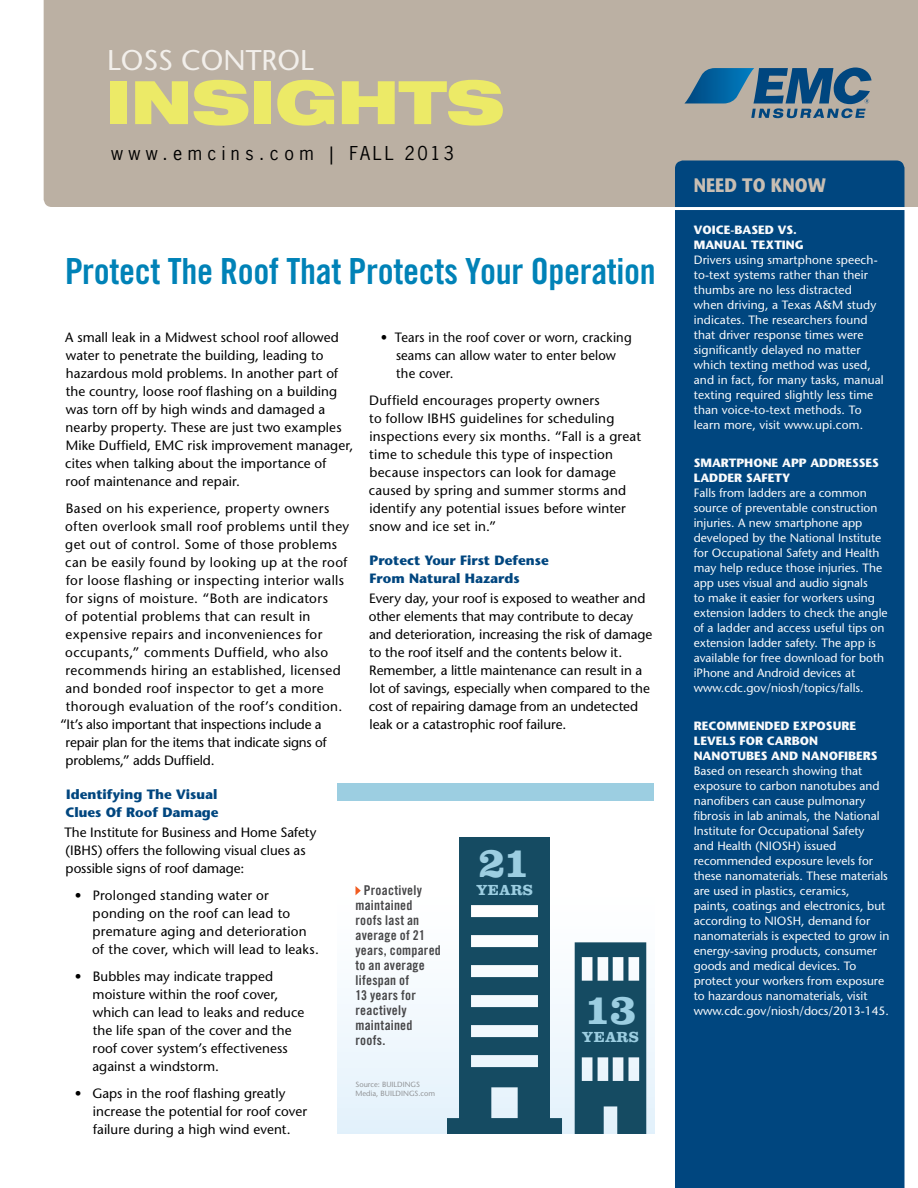
<style>
.page{position:relative;width:918px;height:1188px;background:#fff}
.page>*{position:absolute;margin:0;border:0;box-sizing:border-box;transform-origin:0 0}
.t1{font:900 expanded 60px "Helvetica Neue LT Std";color:#ecea67}
.t2{font:700 43.5px "Clarendon BT";color:#9ccee1}
.t3{font:36px "Trade Gothic Bold Cond Twenty";letter-spacing:-.01em;color:#0082b7}
.t4{font:500 28.5px "Stone Sans Std";color:#f2efeb}
.t5{font:700 19.5px "Stone Sans Std";color:#c8beb3;scale:.85 1}
.t6{font:18px "News Gothic Std";letter-spacing:.3em;color:#000}
.t7{font:700 15px "Clarendon BT";letter-spacing:.015em;color:#9ccee1}
.t8{font:500 13.5px/18px "Stone Sans Std";letter-spacing:.01em;color:#000}
.t9{font:500 13.5px "Stone Sans Std";letter-spacing:.03em;color:#000}
.t10{font:13.5px/15px "Trade Gothic LT Std Bd Cn 20";letter-spacing:.015em;color:#474749}
.t11{font:500 13.5px "Stone Sans Std";letter-spacing:-.015em;color:#000}
.t12{font:700 13.5px/17.7px "Stone Sans Std";color:#00467f}
.t13{font:500 13.5px/18px "Stone Sans Std";letter-spacing:.01em;color:#000;scale:.96 1}
.t14{font:500 13.5px "Stone Sans Std";letter-spacing:-.01em;color:#000}
.t15{font:500 12px/15px "Stone Sans Std";color:#fff}
.t16{font:700 12px/15px "Stone Sans Std";color:#fff}
.t17{font:500 7.5px/9px "Stone Sans Std";color:#939598}
</style>
<div class="page">
<div style="left:44px;top:0;width:874px;height:207px;background:#bbb0a3"></div>
<div style="left:675px;top:160px;width:229px;height:1028px;background:#00467f"></div>
<hr style="left:44px;top:207px;width:874px;height:3px;background:#fff">
<svg style="left:684px;top:68px;width:188px;height:50px;background:#597d96"></svg>
<div style="left:338px;top:801px;width:316px;height:333px;background:linear-gradient(to bottom,#fff,#e3f1fa)"></div>
<svg style="left:447px;top:837px;width:115px;height:297px"></svg>
<svg style="left:356px;top:886px;width:5px;height:9px"></svg>
<svg style="left:575px;top:942px;width:71px;height:192px;background:#3b697d"></svg>
<div style="left:338px;top:783px;width:316px;height:18px;background:#9ccee1"></div>
<h3 class="t4" style="left:107px;top:44px;width:208px">LOSS CONTROL</h3>
<h1 class="t1" style="left:105px;top:63px;width:400px">INSIGHTS</h1>
<h3 class="t6" style="left:111px;top:141px;width:262px">www.emcins.com | Fall</h3>
<h3 class="t6" style="left:404px;top:141px;width:51px">2013</h3>
<h3 class="t3" style="left:65px;top:249px;width:592px">Protect The Roof That Protects Your Operation</h3>
<p class="t8" style="left:65px;top:328px;width:290px">A small leak in a Midwest school roof allowed water to penetrate the building, leading to hazardous mold problems. In another part of the country, loose roof flashing on a building was torn off by high winds and damaged a nearby property. These are just two examples Mike Duffield, EMC risk improvement manager, cites when talking about the importance of roof maintenance and repair.</p>
<p class="t9" style="left:66px;top:500px;width:265px">Based on his experience, property owners</p>
<p class="t8" style="left:65px;top:517px;width:285px">often overlook small roof problems until they</p>
<p class="t9" style="left:65px;top:536px;width:273px">get out of control. Some of those problems</p>
<p class="t9" style="left:65px;top:554px;width:284px">can be easily found by looking up at the roof</p>
<p class="t8" style="left:66px;top:571px;width:279px">for loose flashing or inspecting interior walls</p>
<p class="t8" style="left:66px;top:589px;width:263px">for signs of moisture. “Both are indicators</p>
<p class="t8" style="left:65px;top:607px;width:247px">of potential problems that can result in</p>
<p class="t8" style="left:65px;top:625px;width:258px">expensive repairs and inconveniences for</p>
<p class="t9" style="left:65px;top:644px;width:264px">occupants,” comments Duffield, who also</p>
<p class="t8" style="left:66px;top:661px;width:277px">recommends hiring an established, licensed</p>
<p class="t9" style="left:65px;top:680px;width:260px">and bonded roof inspector to get a more</p>
<p class="t8" style="left:66px;top:697px;width:278px">thorough evaluation of the roof’s condition.</p>
<p class="t11" style="left:60px;top:716px;width:263px">“It’s also important that inspections include a</p>
<p class="t11" style="left:66px;top:734px;width:263px">repair plan for the items that indicate signs of</p>
<p class="t14" style="left:66px;top:752px;width:150px">problems,” adds Duffield.</p>
<p class="t12" style="left:65px;top:786px;width:155px">IDENTIFYING THE VISUAL<br>CLUES OF ROOF DAMAGE</p>
<p class="t8" style="left:64px;top:823px;width:254px">The Institute for Business and Home Safety (IBHS) offers the following visual clues as possible signs of roof damage:</p>
<p class="t8" style="left:92px;top:886px;width:228px;text-indent:-17px">• Prolonged standing water or ponding on the roof can lead to premature aging and deterioration of the cover, which will lead to leaks.</p>
<p class="t8" style="left:92px;top:967px;width:213px;text-indent:-18px">• Bubbles may indicate trapped moisture within the roof cover, which can lead to leaks and reduce the life span of the cover and the roof cover system’s effectiveness against a windstorm.</p>
<p class="t8" style="left:93px;top:1084px;width:216px;text-indent:-18px">• Gaps in the roof flashing greatly increase the potential for roof cover failure during a high wind event.</p>
<p class="t13" style="left:396px;top:328px;width:247px;text-indent:-15px">• Tears in the roof cover or worn, cracking seams can allow water to enter below the cover.</p>
<p class="t8" style="left:369px;top:391px;width:274px">Duffield encourages property owners<br>to follow IBHS guidelines for scheduling inspections every six months. “Fall is a great time to schedule this type of inspection because inspectors can look for damage caused by spring and summer storms and identify any potential issues before winter snow and ice set in.”</p>
<p class="t12" style="left:370px;top:552px;width:181px">PROTECT YOUR FIRST DEFENSE<br>FROM NATURAL HAZARDS</p>
<p class="t8" style="left:369px;top:589px;width:285px">Every day, your roof is exposed to weather and other elements that may contribute to decay and deterioration, increasing the risk of damage to the roof itself and the contents below it.<br>Remember, a little maintenance can result in a lot of savings, especially when compared to the cost of repairing damage from an undetected leak or a catastrophic roof failure.</p>
<h2 class="t2" style="left:478px;top:835px;width:54px">21</h2>
<p class="t10" style="left:364px;top:883px;width:60px">Proactively</p>
<p class="t7" style="left:476px;top:880px;width:59px">YEARS</p>
<p class="t10" style="left:356px;top:898px;width:87px">maintained roofs last an average of 21 years, compared to an average lifespan of<br>13 years for reactively maintained roofs.</p>
<p class="t17" style="left:356px;top:1080px;width:81px">Source: BUILDINGS<br>Media, BUILDINGS.com</p>
<h2 class="t2" style="left:584px;top:982px;width:54px">13</h2>
<p class="t7" style="left:582px;top:1028px;width:59px">YEARS</p>
<h3 class="t5" style="left:694px;top:173px;width:157px">NEED TO KNOW</h3>
<p class="t16" style="left:694px;top:223px;width:112px">VOICE-BASED VS.<br>MANUAL TEXTING</p>
<p class="t15" style="left:694px;top:253px;width:192px">Drivers using smartphone speech&shy;to-text systems rather than their thumbs are no less distracted when driving, a Texas A&amp;M study indicates. The researchers found that driver response times were significantly delayed no matter which texting method was used, and in fact, for many tasks, manual texting required slightly less time than voice-to-text methods. To learn more, visit www.upi.com.</p>
<p class="t16" style="left:694px;top:455px;width:187px">SMARTPHONE APP ADDRESSES<br>LADDER SAFETY</p>
<p class="t15" style="left:694px;top:485px;width:195px">Falls from ladders are a common source of preventable construction injuries. A new smartphone app developed by the National Institute for Occupational Safety and Health may help reduce those injuries. The app uses visual and audio signals<br>to make it easier for workers using extension ladders to check the angle of a ladder and access useful tips on extension ladder safety. The app is available for free download for both iPhone and Android devices at www.cdc.gov/niosh/topics/falls.</p>
<p class="t16" style="left:694px;top:718px;width:185px">RECOMM ENDED EXPOSURE<br>LEVELS FOR CARBON<br>NANOTUBES AND NANOFIBERS</p>
<p class="t15" style="left:694px;top:763px;width:197px">Based on research showing that exposure to carbon nanotubes and nanofibers can cause pulmonary fibrosis in lab animals, the National Institute for Occupational Safety<br>and Health (NIOSH) issued recommended exposure levels for these nanomaterials. These materials are used in plastics, ceramics,<br>paints, coatings and electronics, but according to NIOSH, demand for nanomaterials is expected to grow in energy-saving products, consumer goods and medical devices. To protect your workers from exposure to hazardous nanomaterials, visit www.cdc.gov/niosh/docs/2013-145.</p>
</div>
